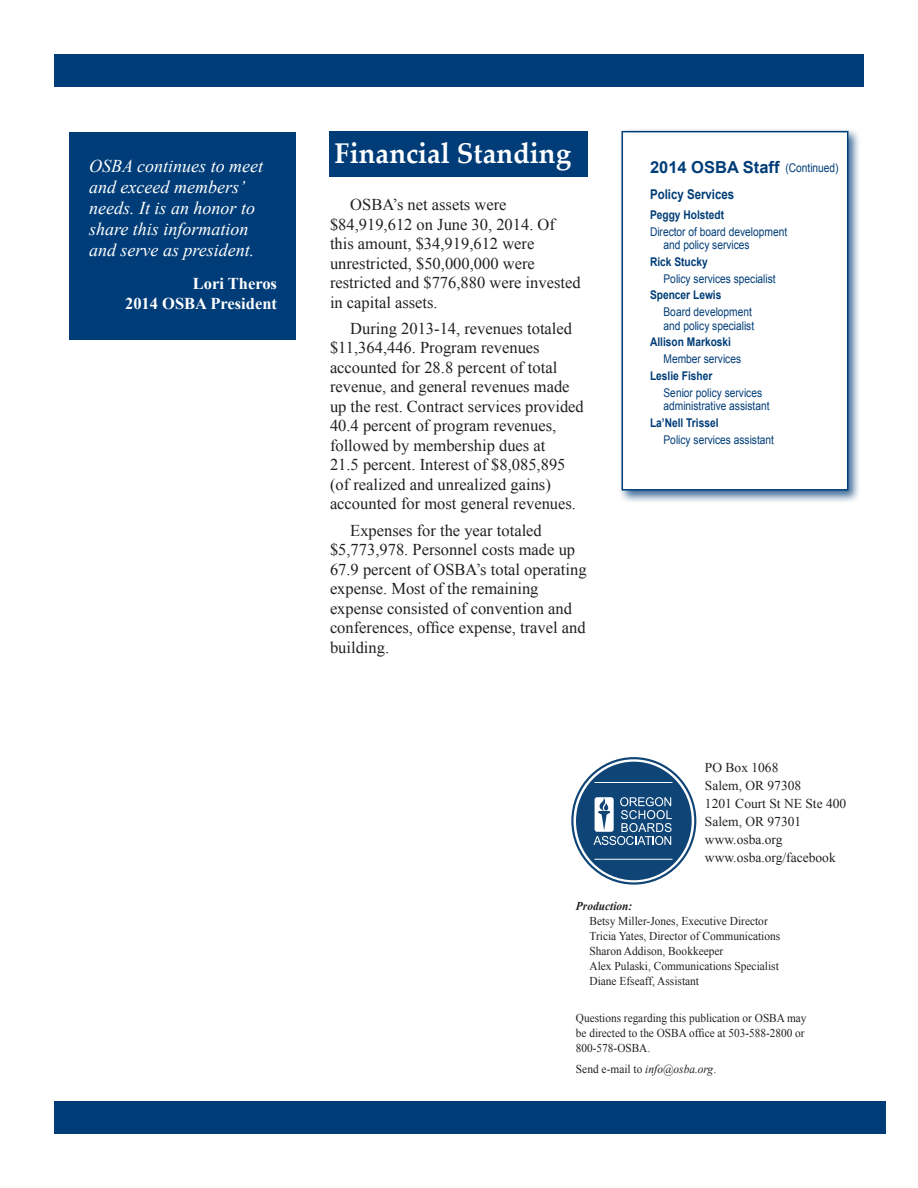
<style>
.page{position:relative;width:918px;height:1188px;background:#fff}
.page>*{position:absolute;margin:0;border:0;box-sizing:border-box;transform-origin:0 0}
.Headline{font:700 28.5px "Palatino Linotype";color:#fff;scale:.96 1}
.Intro_ital{font:italic 18px/21px "Times New Roman";color:#fff}
.Body_text_11_13{font:16.5px/19.5px "Times New Roman";color:#231f20}
.t1{font:700 16.5px/19.5px "Times New Roman";color:#fff;text-align:right}
.Heading_1{font:700 16.5px "Arial";color:#003d78}
.Body_no_indent{font:13.5px "Times New Roman";color:#231f20}
.Director_list_headin{font:700 13.5px "Arial";color:#003d78;scale:.85 1}
.Director_list{font:12px/13.5px "Arial";color:#003d78;scale:.85 1}
.Small_text{font:12px/15px "Times New Roman";color:#231f20;scale:.95 1}
.Small_text-2{font:12px/15px "Times New Roman";color:#231f20;scale:.94 1}
.Director_list-2{font:700 12px "Arial";color:#003d78;scale:.85 1}
.Small_text-3{font:italic 700 12px "Times New Roman";color:#231f20;scale:.95 1}
.Director_list_headin-2{font:12px "Arial";color:#003d78;scale:.85 1}
.s1{font-style:italic}
</style>
<div class="page">
<div style="left:54px;top:54px;width:810px;height:33px;background:#003d78"></div>
<div style="left:54px;top:1101px;width:831px;height:33px;background:#003d78"></div>
<div style="left:330px;top:132px;width:258px;height:45px;background:#003d78"></div>
<svg style="left:571px;top:757px;width:125px;height:128px"></svg>
<div style="left:618px;top:127px;width:244px;height:376px;background:#003d78;opacity:.75"></div>
<div style="left:622px;top:132px;width:226px;height:358px;background:#fff"></div>
<div style="left:622px;top:131px;width:226px;height:360px;border:2px solid #003d78"></div>
<div style="left:70px;top:132px;width:226px;height:207px;background:#003d78"></div>
<p class="Headline" style="left:335px;top:133px;width:248px">Financial Standing</p>
<p class="Intro_ital" style="left:89px;top:155px;width:176px">OSBA continues to meet</p>
<p class="Director_list_headin-2" style="left:785px;top:160px;width:64px">(Continued)</p>
<p class="Intro_ital" style="left:89px;top:176px;width:167px">and exceed members’ needs. It is an honor to share this information and serve as president.</p>
<p class="t1" style="left:125px;top:274px;width:153px">Lori Theros<br>2014 OSBA President</p>
<p class="Heading_1" style="left:650px;top:156px;width:131px">2014 OSBA Staff</p>
<p class="Director_list_headin" style="left:650px;top:185px;width:101px">Policy Services</p>
<p class="Director_list-2" style="left:650px;top:207px;width:89px">Peggy Holstedt</p>
<p class="Director_list" style="left:664px;top:225px;width:147px;text-indent:-14px">Director of board development and policy services</p>
<p class="Director_list-2" style="left:650px;top:254px;width:70px">Rick Stucky</p>
<p class="Director_list" style="left:664px;top:272px;width:134px">Policy services specialist</p>
<p class="Director_list-2" style="left:650px;top:287px;width:86px">Spencer Lewis</p>
<p class="Director_list" style="left:664px;top:305px;width:108px">Board development and policy specialist</p>
<p class="Director_list-2" style="left:650px;top:334px;width:97px">Allison Markoski</p>
<p class="Director_list" style="left:664px;top:352px;width:93px">Member services</p>
<p class="Director_list-2" style="left:650px;top:368px;width:75px">Leslie Fisher</p>
<p class="Director_list" style="left:664px;top:386px;width:126px">Senior policy services administrative assistant</p>
<p class="Director_list-2" style="left:650px;top:415px;width:82px">La’Nell Trissel</p>
<p class="Director_list" style="left:664px;top:433px;width:132px">Policy services assistant</p>
<p class="Body_text_11_13" style="left:330px;top:195px;width:252px;text-indent:20px">OSBA’s net assets were $84,919,612 on June 30, 2014. Of this amount, $34,919,612 were unrestricted, $50,000,000 were restricted and $776,880 were invested in capital assets.</p>
<p class="Body_text_11_13" style="left:330px;top:318px;width:255px;text-indent:20px">During 2013-14, revenues totaled $11,364,446. Program revenues accounted for 28.8 percent of total revenue, and general revenues made up the rest. Contract services provided 40.4 percent of program revenues, followed by membership dues at<br>21.5 percent. Interest of $8,085,895 (of realized and unrealized gains) accounted for most general revenues.</p>
<p class="Body_text_11_13" style="left:330px;top:520px;width:258px;text-indent:20px">Expenses for the year totaled $5,773,978. Personnel costs made up<br>67.9 percent of OSBA’s total operating expense. Most of the remaining expense consisted of convention and conferences, office expense, travel and building.</p>
<p class="Body_no_indent" style="left:705px;top:759px;width:75px">PO Box 1068</p>
<p class="Body_no_indent" style="left:705px;top:777px;width:98px">Salem, OR 97308</p>
<p class="Body_no_indent" style="left:705px;top:795px;width:143px">1201 Court St NE Ste 400</p>
<p class="Body_no_indent" style="left:705px;top:813px;width:98px">Salem, OR 97301</p>
<p class="Body_no_indent" style="left:705px;top:831px;width:79px">www.osba.org</p>
<p class="Body_no_indent" style="left:705px;top:849px;width:132px">www.osba.org/facebook</p>
<p class="Small_text-3" style="left:576px;top:898px;width:61px">Production:</p>
<p class="Small_text" style="left:589px;top:913px;width:202px">Betsy Miller-Jones, Executive Director<br>Tricia Yates, Director of Communications</p>
<p class="Small_text" style="left:589px;top:943px;width:142px">Sharon Addison, Bookkeeper</p>
<p class="Small_text" style="left:589px;top:958px;width:201px">Alex Pulaski, Communications Specialist</p>
<p class="Small_text" style="left:589px;top:973px;width:117px">Diane Efseaff, Assistant</p>
<p class="Small_text-2" style="left:576px;top:1010px;width:247px">Questions regarding this publication or OSBA may be directed to the OSBA office at 503-588-2800 or<br>800-578-OSBA.</p>
<p class="Small_text" style="left:576px;top:1062px;width:149px">Send e-mail to <span class="s1">info@osba.org</span>.</p>
</div>
